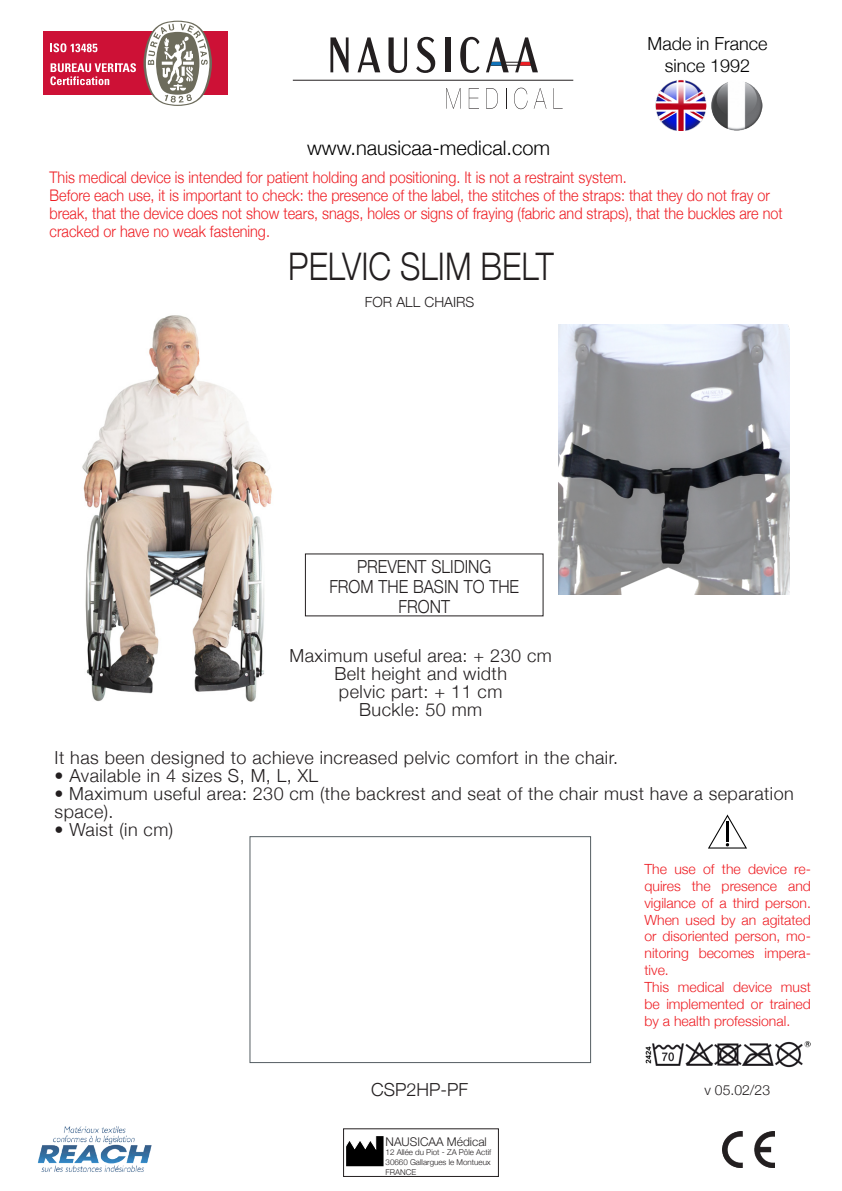
<style>
.page{position:relative;width:842px;height:1191px;background:#fff}
.page>*{position:absolute;margin:0;border:0;box-sizing:border-box;transform-origin:0 0}
.t1{font:300 38px "Helvetica Neue";color:#231f20;scale:.85 1}
.t2{font:300 20px "Helvetica Neue";color:#000001}
.Normal_e{font:300 18px/18px "Helvetica Neue";letter-spacing:.025em;color:#231f20}
.Normal_e-2{font:300 18px/20px "Helvetica Neue";color:#231f20;text-align:center;scale:.89 1}
.t3{font:300 18px "Helvetica Neue";color:#000001}
.Normal_e-3{font:300 18px "Helvetica Neue";color:#231f20}
.t4{font:300 16px/18px "Helvetica Neue";color:#ee1d23;scale:.9 1}
.t5{font:300 14px/16.8px "Helvetica Neue";color:#ee1d23;text-align:justify}
.Normal_e-4{font:300 14px "Helvetica Neue";color:#231f20}
.t6{font:300 12px "Helvetica Neue";color:#231f20}
.t7{font:300 8px "Helvetica Neue";color:#231f20}
</style>
<div class="page">
<img style="left:559px;top:324px;width:230px;height:271px">
<img style="left:82px;top:315px;width:190px;height:387px">
<img style="left:711px;top:82px;width:51px;height:49px">
<img style="left:655px;top:80px;width:51px;height:51px">
<div style="left:43px;top:32px;width:184px;height:63px;background:#cd1136"></div>
<svg style="left:50px;top:63px;width:86px;height:22px"></svg>
<svg style="left:143px;top:21px;width:69px;height:85px"></svg>
<svg style="left:50px;top:43px;width:15px;height:9px"></svg>
<svg style="left:60px;top:43px;width:6px;height:9px"></svg>
<svg style="left:71px;top:44px;width:26px;height:8px"></svg>
<svg style="left:446px;top:88px;width:15px;height:21px"></svg>
<svg style="left:469px;top:88px;width:10px;height:21px"></svg>
<svg style="left:486px;top:88px;width:12px;height:21px"></svg>
<svg style="left:506px;top:88px;width:1px;height:21px"></svg>
<svg style="left:514px;top:88px;width:13px;height:21px"></svg>
<svg style="left:534px;top:88px;width:12px;height:21px"></svg>
<svg style="left:553px;top:88px;width:10px;height:21px"></svg>
<hr style="left:293px;top:80px;width:280px;height:1px;background:#231f20">
<svg style="left:330px;top:37px;width:19px;height:35px"></svg>
<svg style="left:358px;top:37px;width:22px;height:35px"></svg>
<svg style="left:388px;top:37px;width:19px;height:36px"></svg>
<svg style="left:416px;top:37px;width:19px;height:36px"></svg>
<div style="left:445px;top:37px;width:5px;height:35px;background:#231f20"></div>
<svg style="left:460px;top:37px;width:19px;height:36px"></svg>
<hr style="left:492px;top:62px;width:38px;height:1px;background:#231f20">
<hr style="left:491px;top:65px;width:40px;height:1px;background:#231f20">
<svg style="left:486px;top:37px;width:23px;height:35px"></svg>
<svg style="left:515px;top:37px;width:23px;height:35px"></svg>
<div style="left:250px;top:836px;width:341px;height:226px;border:1px solid #555e63"></div>
<img style="left:723px;top:1131px;width:51px;height:36px">
<img style="left:37px;top:1126px;width:115px;height:46px">
<svg style="left:346px;top:1136px;width:37px;height:31px"></svg>
<img style="left:646px;top:1041px;width:164px;height:26px">
<svg style="left:708px;top:814px;width:39px;height:34px"></svg>
<hr style="left:726px;top:821px;width:3px;height:21px;background:#000001">
<p class="t3" style="left:647px;top:29px;width:121px">Made in France</p>
<p class="t3" style="left:665px;top:51px;width:87px">since 1992</p>
<p class="t2" style="left:307px;top:132px;width:245px">www.nausicaa-medical.com</p>
<p class="t4" style="left:50px;top:167px;width:643px">This medical device is intended for patient holding and positioning. It is not a restraint system.</p>
<p class="t4" style="left:50px;top:185px;width:816px">Before each use, it is important to check: the presence of the label, the stitches of the straps: that they do not fray or break, that the device does not show tears, snags, holes or signs of fraying (fabric and straps), that the buckles are not cracked or have no weak fastening.</p>
<p class="t1" style="left:288px;top:235px;width:314px">PELVIC SLIM BELT</p>
<p class="Normal_e-4" style="left:365px;top:290px;width:111px">FOR ALL CHAIRS</p>
<p class="Normal_e-2" style="left:357px;top:555px;width:152px">PREVENT SLIDING</p>
<p class="Normal_e-2" style="left:329px;top:575px;width:215px">FROM THE BASIN TO THE<br>FRONT</p>
<p class="Normal_e" style="left:290px;top:645px;width:264px">Maximum useful area: + 230 cm</p>
<p class="Normal_e" style="left:334px;top:663px;width:174px">Belt height and width</p>
<p class="Normal_e" style="left:339px;top:681px;width:165px">pelvic part: + 11 cm</p>
<p class="Normal_e" style="left:359px;top:699px;width:125px">Buckle: 50 mm</p>
<p class="Normal_e" style="left:55px;top:747px;width:565px">It has been designed to achieve increased pelvic comfort in the chair.</p>
<p class="Normal_e" style="left:55px;top:765px;width:265px">• Available in 4 sizes S, M, L, XL</p>
<p class="Normal_e" style="left:55px;top:783px;width:741px">• Maximum useful area: 230 cm (the backrest and seat of the chair must have a separation space).</p>
<p class="Normal_e" style="left:55px;top:819px;width:120px">• Waist (in cm)</p>
<p class="Normal_e-3" style="left:371px;top:1075px;width:99px">CSP2HP-PF</p>
<p class="t6" style="left:386px;top:1132px;width:103px">NAUSICAA Médical</p>
<p class="t7" style="left:386px;top:1146px;width:107px">12 Allée du Piot - ZA Pôle Actif</p>
<p class="t7" style="left:386px;top:1155px;width:107px">30660 Gallargues le Montueux</p>
<p class="t7" style="left:386px;top:1165px;width:32px">FRANCE</p>
<p class="t5" style="left:644px;top:860px;width:168px">The use of the device re&shy;quires the presence and vigilance of a third person.<br>When used by an agitated or disoriented person, mo&shy;nitoring becomes impera&shy;tive.</p>
<p class="t5" style="left:644px;top:977px;width:168px">This medical device must be implemented or trained by a health professional.</p>
<p class="Normal_e-4" style="left:704px;top:1079px;width:67px">v 05.02/23</p>
</div>
